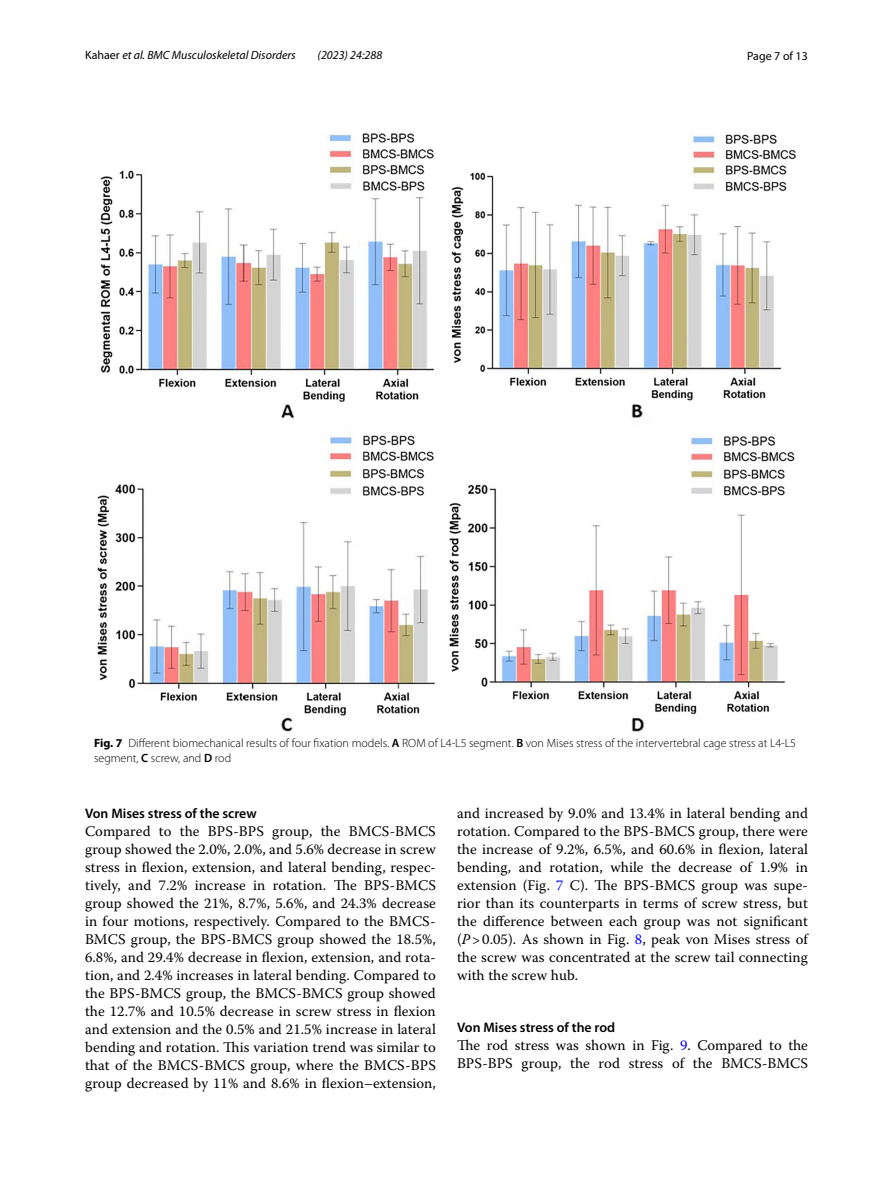
<style>
.page{position:relative;width:893px;height:1187px;background:#fff}
.page>*{position:absolute;margin:0;border:0;box-sizing:border-box;transform-origin:0 0}
.t1{font:14.7px/18px "Warnock Pro";letter-spacing:.005em;color:#000;text-align:justify}
.t2{font:600 13.8px "Myriad Pro";color:#000}
.t3{font:300 12px/15px "Myriad Pro";color:#000}
.t4{font:italic 12px "Myriad Pro";color:#000}
.t5{font:12px "Myriad Pro";color:#000}
.s1{font-style:normal}
.s2{font-weight:700}
.s3{font-weight:600}
.s4{color:#00f}
.s5{font-style:italic}
</style>
<div class="page">
<img style="left:97px;top:133px;width:699px;height:599px">
<p class="t4" style="left:85px;top:48px;width:212px"><span class="s1">Kahaer</span> et al. BMC Musculoskeletal Disorders</p>
<p class="t4" style="left:318px;top:48px;width:66px">(2023) 24:288</p>
<p class="t5" style="left:747px;top:48px;width:62px">Page 7 of 13</p>
<p class="t3" style="left:94px;top:736px;width:703px"><span class="s2">Fig. 7</span> Different biomechanical results of four fixation models. <span class="s3">A</span> ROM of L4-L5 segment. <span class="s3">B</span> von Mises stress of the intervertebral cage stress at L4-L5 segment, <span class="s3">C</span> screw, and <span class="s3">D</span> rod</p>
<p class="t2" style="left:85px;top:804px;width:173px">Von Mises stress of the screw</p>
<p class="t1" style="left:85px;top:821px;width:352px">Compared to the BPS-BPS group, the BMCS-BMCS group showed the 2.0%, 2.0%, and 5.6% decrease in screw stress in flexion, extension, and lateral bending, respec&shy;tively, and 7.2% increase in rotation. The BPS-BMCS group showed the 21%, 8.7%, 5.6%, and 24.3% decrease in four motions, respectively. Compared to the BMCS-BMCS group, the BPS-BMCS group showed the 18.5%, 6.8%, and 29.4% decrease in flexion, extension, and rota&shy;tion, and 2.4% increases in lateral bending. Compared to the BPS-BMCS group, the BMCS-BMCS group showed the 12.7% and 10.5% decrease in screw stress in flexion and extension and the 0.5% and 21.5% increase in lateral bending and rotation. This variation trend was similar to that of the BMCS-BMCS group, where the BMCS-BPS group decreased by 11% and 8.6% in flexion–extension,</p>
<p class="t1" style="left:457px;top:803px;width:352px">and increased by 9.0% and 13.4% in lateral bending and rotation. Compared to the BPS-BMCS group, there were the increase of 9.2%, 6.5%, and 60.6% in flexion, lateral bending, and rotation, while the decrease of 1.9% in extension (Fig. <span class="s4">7</span> C). The BPS-BMCS group was supe&shy;rior than its counterparts in terms of screw stress, but the difference between each group was not significant (<span class="s5">P</span>&gt;0.05). As shown in Fig. <span class="s4">8</span>, peak von Mises stress of the screw was concentrated at the screw tail connecting with the screw hub.</p>
<p class="t2" style="left:457px;top:1018px;width:160px">Von Mises stress of the rod</p>
<p class="t1" style="left:457px;top:1036px;width:352px">The rod stress was shown in Fig. <span class="s4">9</span>. Compared to the<br>BPS-BPS group, the rod stress of the BMCS-BMCS</p>
</div>
